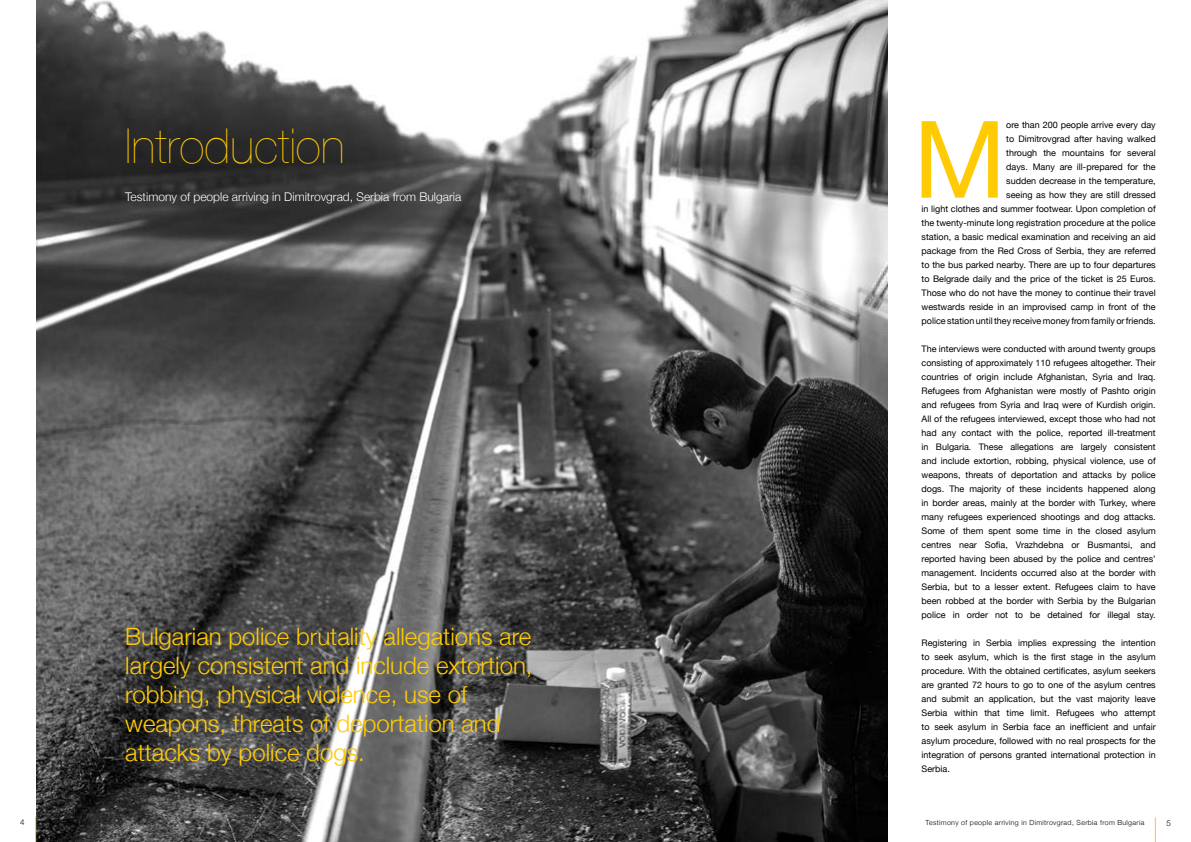
<style>
.page{position:relative;width:1191px;height:842px;background:#fff}
.page>*{position:absolute;margin:0;border:0;box-sizing:border-box;transform-origin:0 0}
.t1{font:107px "Helvetica Neue";color:#ffcb05}
.t2{font:200 48px "Helvetica Neue";color:#ffcb05}
.t3{font:300 24px/28.8px "Helvetica Neue";color:#ffcb05}
.t4{font:300 12px "Helvetica Neue";color:#fff}
.t5{font:9px/14px "Helvetica Neue";color:#000;text-align:justify}
.t6{font:300 8px "Helvetica Neue";color:#000}
.t7{font:300 7px "Helvetica Neue";letter-spacing:.05em;color:#000}
</style>
<div class="page">
<img style="left:36px;top:0;width:851px;height:842px">
<svg style="left:1155px;top:817px;width:1px;height:25px"></svg>
<svg style="left:35px;top:817px;width:1px;height:25px"></svg>
<h2 class="t2" style="left:125px;top:109px;width:221px">Introduction</h2>
<h3 class="t4" style="left:125px;top:187px;width:337px">Testimony of people arriving in Dimitrovgrad, Serbia from Bulgaria</h3>
<h3 class="t3" style="left:125px;top:621px;width:409px">Bulgarian police brutality allegations are largely consistent and include extortion, robbing, physical violence, use of weapons, threats of deportation and attacks by police dogs.</h3>
<p class="t5" style="left:921px;top:118px;width:236px;text-align:right">ore than 200 people arrive every day<br>to Dimitrovgrad after having walked<br>through the mountains for several<br>days. Many are ill-prepared for the<br>sudden decrease in the temperature,<br>seeing as how they are still dressed<br>in light clothes and summer footwear. Upon completion of the twenty-minute long registration procedure at the police station, a basic medical examination and receiving an aid package from the Red Cross of Serbia, they are referred to the bus parked nearby. There are up to four departures to Belgrade daily and the price of the ticket is 25 Euros.<br>Those who do not have the money to continue their travel westwards reside in an improvised camp in front of the police station until they receive money from family or friends.</p>
<p class="t5" style="left:921px;top:342px;width:236px">The interviews were conducted with around twenty groups consisting of approximately 110 refugees altogether. Their countries of origin include Afghanistan, Syria and Iraq.<br>Refugees from Afghanistan were mostly of Pashto origin and refugees from Syria and Iraq were of Kurdish origin.<br>All of the refugees interviewed, except those who had not had any contact with the police, reported ill-treatment in Bulgaria. These allegations are largely consistent and include extortion, robbing, physical violence, use of weapons, threats of deportation and attacks by police dogs. The majority of these incidents happened along in border areas, mainly at the border with Turkey, where many refugees experienced shootings and dog attacks.<br>Some of them spent some time in the closed asylum centres near Sofia, Vrazhdebna or Busmantsi, and reported having been abused by the police and centres’ management. Incidents occurred also at the border with Serbia, but to a lesser extent. Refugees claim to have been robbed at the border with Serbia by the Bulgarian police in order not to be detained for illegal stay.</p>
<p class="t5" style="left:921px;top:636px;width:236px">Registering in Serbia implies expressing the intention to seek asylum, which is the first stage in the asylum procedure. With the obtained certificates, asylum seekers are granted 72 hours to go to one of the asylum centres and submit an application, but the vast majority leave Serbia within that time limit. Refugees who attempt to seek asylum in Serbia face an inefficient and unfair asylum procedure, followed with no real prospects for the integration of persons granted international protection in Serbia.</p>
<h1 class="t1" style="left:913px;top:82px;width:95px">M</h1>
<p class="t6" style="left:20px;top:816px;width:6px">4</p>
<p class="t7" style="left:925px;top:817px;width:220px">Testimony of people arriving in Dimitrovgrad, Serbia from Bulgaria</p>
<p class="t6" style="left:1166px;top:817px;width:6px">5</p>
</div>
